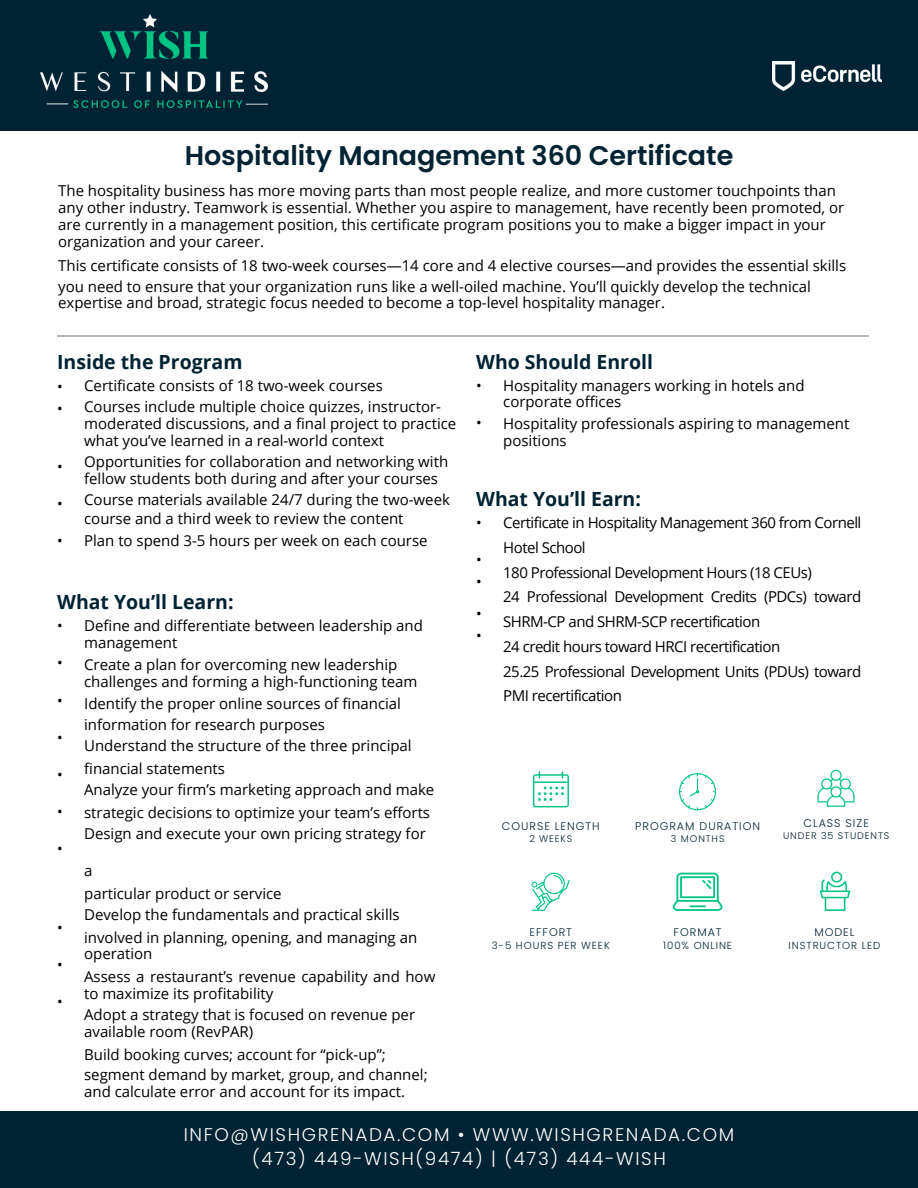
<style>
.page{position:relative;width:918px;height:1188px;background:#fff}
.page>*{position:absolute;margin:0;border:0;box-sizing:border-box;transform-origin:0 0}
.t1{font:600 27px "Poppins";color:#002333}
.t2{font:700 19.5px "Open Sans";color:#002333}
.t3{font:300 18.3px/23.7px "Poppins";letter-spacing:.09em;color:#fff;text-align:center}
.t4{font:15px/16.8px "Open Sans";color:#000}
.t5{font:15px/24.8px "Open Sans";letter-spacing:-.035em;color:#000}
.t6{font:300 11.1px "Poppins";letter-spacing:.09em;color:#002333}
.t7{font:300 10.2px "Poppins";letter-spacing:.09em;color:#002333}
.t8{font:300 9.6px "Poppins";letter-spacing:.09em;color:#002333}
</style>
<div class="page">
<hr style="left:58px;top:336px;width:811px;height:1px;background:#b4b6b8">
<div style="left:0;top:0;width:918px;height:131px;background:#002333"></div>
<img style="left:40px;top:14px;width:227px;height:94px">
<img style="left:772px;top:61px;width:109px;height:29px">
<div style="left:0;top:1112px;width:918px;height:76px;background:#002333"></div>
<svg style="left:533px;top:771px;width:36px;height:36px"></svg>
<svg style="left:679px;top:773px;width:37px;height:37px"></svg>
<svg style="left:817px;top:770px;width:38px;height:37px"></svg>
<svg style="left:531px;top:873px;width:39px;height:38px"></svg>
<svg style="left:673px;top:873px;width:50px;height:38px"></svg>
<svg style="left:820px;top:872px;width:30px;height:39px"></svg>
<h1 class="t1" style="left:185px;top:137px;width:550px">Hospitality Management 360 Certificate</h1>
<p class="t4" style="left:58px;top:182px;width:788px">The hospitality business has more moving parts than most people realize, and more customer touchpoints than any other industry. Teamwork is essential. Whether you aspire to management, have recently been promoted, or are currently in a management position, this certificate program positions you to make a bigger impact in your organization and your career.</p>
<p class="t4" style="left:58px;top:255px;width:789px;line-height:20.2px">This certificate consists of 18 two-week courses—14 core and 4 elective courses—and provides the essential skills you need to ensure that your organization runs like a well-oiled machine. You’ll quickly develop the technical</p>
<p class="t4" style="left:58px;top:294px;width:608px">expertise and broad, strategic focus needed to become a top-level hospitality manager.</p>
<h2 class="t2" style="left:57px;top:348px;width:187px">Inside the Program</h2>
<p class="t4" style="left:57px;top:375px;width:7px;line-height:22.5px">• •</p>
<p class="t4" style="left:57px;top:458px;width:7px">•</p>
<p class="t4" style="left:57px;top:495px;width:7px">•</p>
<p class="t4" style="left:57px;top:532px;width:7px">•</p>
<p class="t4" style="left:84px;top:374px;width:358px;line-height:21.3px">Certificate consists of 18 two-week courses<br>Courses include multiple choice quizzes, instructor-</p>
<p class="t4" style="left:84px;top:415px;width:374px">moderated discussions, and a final project to practice what you’ve learned in a real-world context</p>
<p class="t4" style="left:84px;top:453px;width:366px">Opportunities for collaboration and networking with fellow students both during and after your courses</p>
<p class="t4" style="left:84px;top:490px;width:367px;line-height:19.2px">Course materials available 24/7 during the two-week course and a third week to review the content</p>
<p class="t4" style="left:84px;top:532px;width:345px">Plan to spend 3-5 hours per week on each course</p>
<h2 class="t2" style="left:57px;top:588px;width:178px">What You’ll Learn:</h2>
<p class="t4" style="left:57px;top:617px;width:7px">•</p>
<p class="t4" style="left:57px;top:654px;width:7px">•</p>
<p class="t4" style="left:57px;top:691px;width:7px">•</p>
<p class="t4" style="left:57px;top:728px;width:7px">•</p>
<p class="t4" style="left:57px;top:766px;width:7px">•</p>
<p class="t4" style="left:57px;top:803px;width:7px">•</p>
<p class="t4" style="left:57px;top:840px;width:7px">•</p>
<p class="t4" style="left:57px;top:919px;width:7px">•</p>
<p class="t4" style="left:57px;top:956px;width:7px">•</p>
<p class="t4" style="left:57px;top:993px;width:7px">•</p>
<p class="t4" style="left:84px;top:617px;width:340px">Define and differentiate between leadership and management</p>
<p class="t4" style="left:84px;top:656px;width:335px">Create a plan for overcoming new leadership challenges and forming a high-functioning team</p>
<p class="t4" style="left:84px;top:692px;width:352px;line-height:21.8px">Identify the proper online sources of financial information for research purposes<br>Understand the structure of the three principal financial statements<br>Analyze your firm’s marketing approach and make strategic decisions to optimize your team’s efforts Design and execute your own pricing strategy for</p>
<p class="t4" style="left:84px;top:859px;width:335px;line-height:22.2px">a<br>particular product or service<br>Develop the fundamentals and practical skills involved in planning, opening, and managing an</p>
<p class="t4" style="left:84px;top:942px;width:353px;line-height:22.5px">operation<br>Assess a restaurant’s revenue capability and how</p>
<p class="t4" style="left:84px;top:982px;width:332px;line-height:21.3px">to maximize its profitability<br>Adopt a strategy that is focused on revenue per</p>
<p class="t4" style="left:84px;top:1020px;width:303px;line-height:22.5px">available room (RevPAR)<br>Build booking curves; account for “pick-up”;</p>
<p class="t4" style="left:84px;top:1066px;width:345px">segment demand by market, group, and channel; and calculate error and account for its impact.</p>
<h2 class="t2" style="left:476px;top:348px;width:178px">Who Should Enroll</h2>
<p class="t4" style="left:476px;top:377px;width:7px">•</p>
<p class="t4" style="left:476px;top:414px;width:7px">•</p>
<p class="t4" style="left:503px;top:376px;width:303px">Hospitality managers working in hotels and corporate offices</p>
<p class="t4" style="left:503px;top:415px;width:348px">Hospitality professionals aspiring to management positions</p>
<h2 class="t2" style="left:476px;top:485px;width:166px">What You’ll Earn:</h2>
<p class="t4" style="left:476px;top:514px;width:7px">•</p>
<p class="t4" style="left:476px;top:548px;width:7px;line-height:22.5px">• •</p>
<p class="t4" style="left:476px;top:602px;width:7px;line-height:22.5px">• •</p>
<p class="t5" style="left:503px;top:510px;width:360px">Certificate in Hospitality Management 360 from Cornell Hotel School<br>180 Professional Development Hours (18 CEUs)<br>24 Professional Development Credits (PDCs) toward SHRM-CP and SHRM-SCP recertification<br>24 credit hours toward HRCI recertification<br>25.25 Professional Development Units (PDUs) toward PMI recertification</p>
<p class="t6" style="left:502px;top:818px;width:99px">COURSE LENGTH</p>
<p class="t8" style="left:529px;top:832px;width:45px">2 WEEKS</p>
<p class="t6" style="left:635px;top:818px;width:126px">PROGRAM DURATION</p>
<p class="t8" style="left:671px;top:832px;width:55px">3 MONTHS</p>
<p class="t6" style="left:803px;top:816px;width:67px">CLASS SIZE</p>
<p class="t8" style="left:783px;top:829px;width:108px">UNDER 35 STUDENTS</p>
<p class="t6" style="left:530px;top:925px;width:44px">EFFORT</p>
<p class="t7" style="left:492px;top:938px;width:119px">3-5 HOURS PER WEEK</p>
<p class="t6" style="left:674px;top:925px;width:50px">FORMAT</p>
<p class="t7" style="left:663px;top:938px;width:70px">100% ONLINE</p>
<p class="t6" style="left:814px;top:925px;width:42px">MODEL</p>
<p class="t7" style="left:789px;top:938px;width:93px">INSTRUCTOR LED</p>
<p class="t3" style="left:184px;top:1123px;width:552px">INFO@WISHGRENADA.COM • WWW.WISHGRENADA.COM (473) 449-WISH(9474) | (473) 444-WISH</p>
</div>
